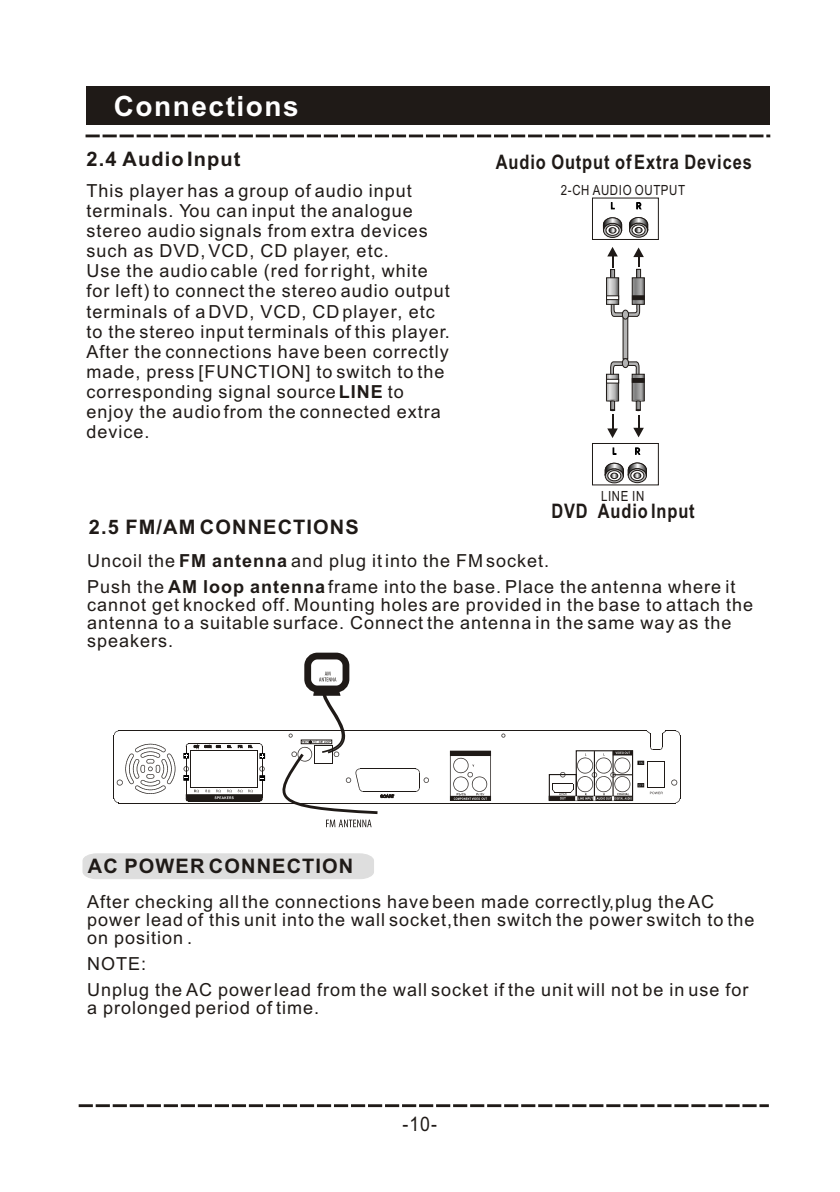
<style>
.page{position:relative;width:840px;height:1192px;background:#fff}
.page>*{position:absolute;margin:0;border:0;box-sizing:border-box;transform-origin:0 0}
.t1{font:700 28px "Arial";letter-spacing:.055em;color:#fff}
.t2{font:700 20px "Arial";letter-spacing:.055em;color:#1f1a17}
.t3{font:700 20px "Arial Narrow";letter-spacing:.045em;color:#1f1a17}
.t4{font:20px "Arial";color:#1f1a17;scale:.89 1}
.t5{font:18px/20.2px "Arial";letter-spacing:.055em;color:#1f1a17}
.t6{font:14px "Arial Narrow";letter-spacing:.045em;color:#1f1a17}
.t7{font:9px "Avant Garde Bk BT";color:#000}
.s1{font-weight:700}
</style>
<div class="page">
<hr style="left:118px;top:730px;width:529px;height:1px;background:#1f1a17">
<hr style="left:118px;top:803px;width:558px;height:1px;background:#1f1a17">
<hr style="left:363px;top:791px;width:52px;height:1px;background:#1f1a17">
<hr style="left:360px;top:768px;width:55px;height:1px;background:#1f1a17">
<svg style="left:501px;top:734px;width:5px;height:4px"></svg>
<svg style="left:415px;top:768px;width:14px;height:24px"></svg>
<hr style="left:113px;top:735px;width:1px;height:63px;background:#1f1a17">
<svg style="left:114px;top:744px;width:62px;height:59px"></svg>
<div style="left:549px;top:774px;width:28px;height:27px;border:1px solid #1f1a17"></div>
<svg style="left:552px;top:730px;width:129px;height:73px"></svg>
<svg style="left:450px;top:751px;width:41px;height:50px"></svg>
<svg style="left:605px;top:469px;width:19px;height:14px"></svg>
<svg style="left:608px;top:470px;width:13px;height:11px"></svg>
<svg style="left:628px;top:468px;width:19px;height:15px"></svg>
<svg style="left:631px;top:470px;width:13px;height:11px"></svg>
<svg style="left:604px;top:462px;width:43px;height:17px"></svg>
<div style="left:592px;top:443px;width:67px;height:42px;border:1px solid #1f1a17"></div>
<svg style="left:623px;top:318px;width:5px;height:41px"></svg>
<div style="left:622px;top:358px;width:7px;height:10px;background:#b3b3b3;border:1px solid #1f1a17;border-radius:50%"></div>
<svg style="left:603px;top:223px;width:19px;height:15px"></svg>
<svg style="left:606px;top:225px;width:13px;height:11px"></svg>
<svg style="left:603px;top:217px;width:20px;height:16px"></svg>
<svg style="left:629px;top:223px;width:19px;height:14px"></svg>
<svg style="left:632px;top:225px;width:13px;height:10px"></svg>
<svg style="left:629px;top:217px;width:20px;height:16px"></svg>
<svg style="left:606px;top:247px;width:39px;height:70px"></svg>
<svg style="left:606px;top:361px;width:39px;height:77px"></svg>
<div style="left:592px;top:198px;width:67px;height:42px;border:1px solid #1f1a17"></div>
<div style="left:304px;top:653px;width:45px;height:39px;border:7px solid #1f1a17;border-radius:10px"></div>
<svg style="left:319px;top:672px;width:17px;height:9px"></svg>
<svg style="left:184px;top:689px;width:210px;height:138px"></svg>
<div style="left:83px;top:853px;width:291px;height:26px;background:#dedede"></div>
<svg style="left:86px;top:135px;width:684px;height:2px"></svg>
<div style="left:86px;top:87px;width:684px;height:38px;background:#1f1a17"></div>
<svg style="left:79px;top:1104px;width:690px;height:3px;background:#54504d"></svg>
<h1 class="t1" style="left:114px;top:95px;width:187px">Connections</h1>
<p class="t2" style="left:87px;top:151px;width:156px">2.4 Audio Input</p>
<p class="t5" style="left:87px;top:182px;width:365px">This player has a group of audio input terminals. You can input the analogue stereo audio signals from extra devices such as DVD, VCD, CD player, etc.<br>Use the audio cable (red for right, white for left) to connect the stereo audio output terminals of a DVD, VCD, CD player, etc to the stereo input terminals of this player.<br>After the connections have been correctly made, press [FUNCTION] to switch to the corresponding signal source <span class="s1">LINE</span> to enjoy the audio from the connected extra device.</p>
<p class="t2" style="left:89px;top:520px;width:271px">2.5 FM/AM CONNECTIONS</p>
<p class="t3" style="left:496px;top:155px;width:258px">Audio Output of Extra Devices</p>
<p class="t6" style="left:561px;top:185px;width:126px">2-CH AUDIO OUTPUT</p>
<p class="t7" style="left:611px;top:202px;width:5px">L</p>
<p class="t7" style="left:636px;top:202px;width:6px">R</p>
<p class="t7" style="left:613px;top:448px;width:5px">L</p>
<p class="t7" style="left:635px;top:448px;width:6px">R</p>
<p class="t6" style="left:601px;top:490px;width:45px">LINE IN</p>
<p class="t3" style="left:551px;top:503px;width:145px">DVD Audio Input</p>
<p class="t5" style="left:87px;top:550px;width:650px;line-height:25.8px">Uncoil the <span class="s1">FM antenna</span> and plug it into the FM socket.<br>Push the <span class="s1">AM loop antenna</span> frame into the base. Place the antenna where it</p>
<p class="t5" style="left:87px;top:598px;width:668px;line-height:18px">cannot get knocked off. Mounting holes are provided in the base to attach the antenna to a suitable surface. Connect the antenna in the same way as the speakers.</p>
<p class="t2" style="left:88px;top:859px;width:267px">AC POWER CONNECTION</p>
<p class="t5" style="left:87px;top:894px;width:669px;line-height:18px">After checking all the connections have been made correctly,plug the AC power lead of this unit into the wall socket,then switch the power switch to the on position .</p>
<p class="t5" style="left:87px;top:952px;width:663px;line-height:25.8px">NOTE:<br>Unplug the AC power lead from the wall socket if the unit will not be in use for</p>
<p class="t5" style="left:87px;top:999px;width:234px">a prolonged period of time.</p>
<p class="t4" style="left:403px;top:1116px;width:40px">-10-</p>
</div>
